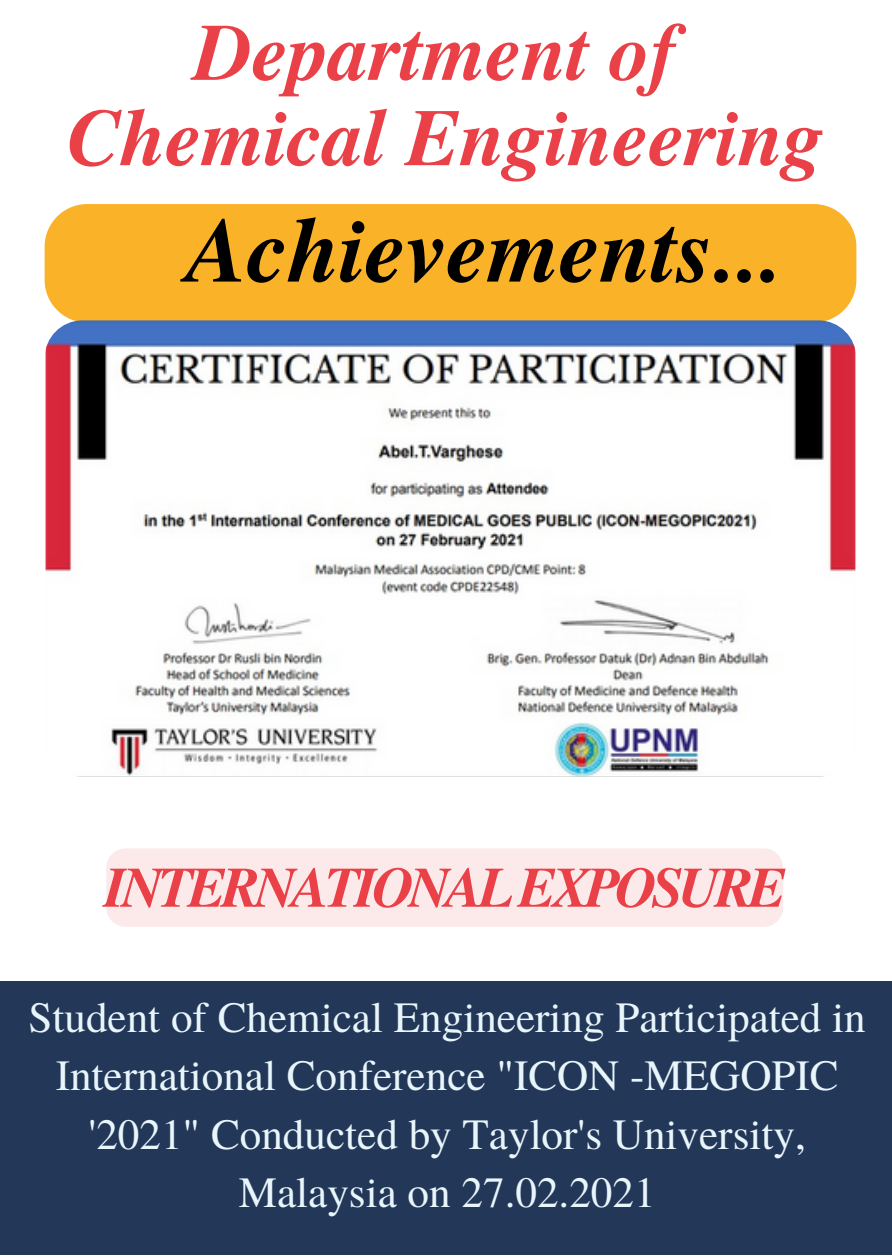
<style>
.page{position:relative;width:892px;height:1258px;background:#fff}
.page>*{position:absolute;margin:0;border:0;box-sizing:border-box;transform-origin:0 0}
.t1{font:italic 700 92.1px "Te X Gyre Termes";color:#000}
.t2{font:italic 700 80.7px/85.2px "Te X Gyre Termes";color:#ea4148;text-align:center}
.t3{font:italic 700 56.7px "Te X Gyre Termes";letter-spacing:-.08em;color:#ea4148}
.t4{font:43.2px/58.5px "Te X Gyre Termes";color:#e8f6fb;text-align:center}
</style>
<div class="page">
<div style="left:0;top:981px;width:891px;height:274px;background:#233758"></div>
<div style="left:45px;top:204px;width:811px;height:119px;background:#fab328;border-radius:43px"></div>
<img style="left:45px;top:320px;width:811px;height:457px;border-radius:38px">
<div style="left:106px;top:848px;width:677px;height:79px;background:#fceaeb;border-radius:20px"></div>
<h2 class="t2" style="left:67px;top:7px;width:758px">Department of<br>Chemical Engineering</h2>
<h1 class="t1" style="left:186px;top:182px;width:597px">Achievements...</h1>
<h3 class="t3" style="left:104px;top:845px;width:683px">INTERNATIONAL EXPOSURE</h3>
<p class="t4" style="left:28px;top:986px;width:838px">Student of Chemical Engineering Participated in International Conference "ICON -MEGOPIC '2021" Conducted by Taylor's University, Malaysia on 27.02.2021</p>
</div>
